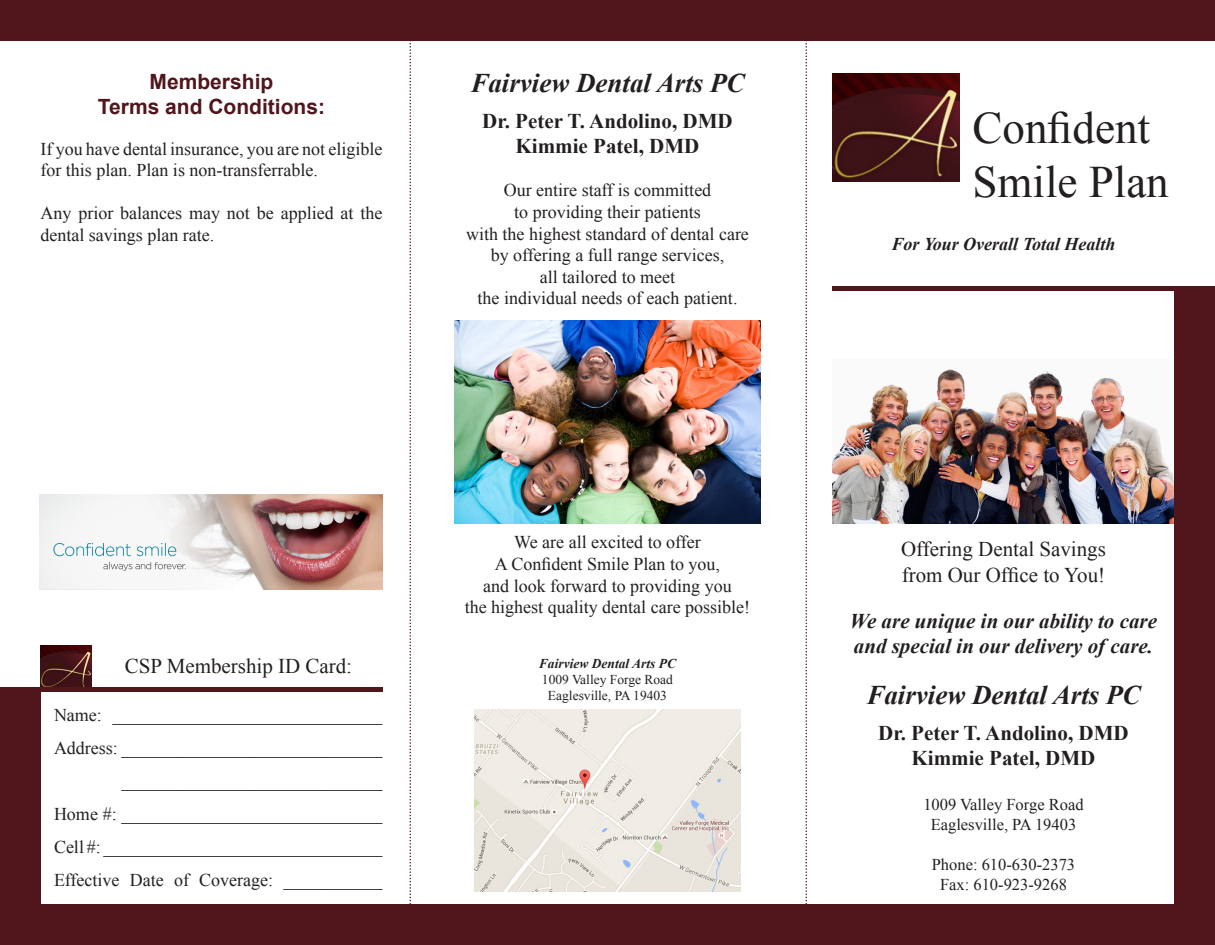
<style>
.page{position:relative;width:1215px;height:945px;background:#fff}
.page>*{position:absolute;margin:0;border:0;box-sizing:border-box;transform-origin:0 0}
.t1{font:45px "Times New Roman";color:#231f20}
.t2{font:italic 700 27px "Times New Roman";color:#231f20}
.t3{font:700 21px "Times New Roman";color:#231f20}
.t4{font:21px "Times New Roman";color:#231f20}
.t5{font:italic 700 21px/25.2px "Times New Roman";color:#231f20}
.t6{font:700 21px "Arial";color:#51151c}
.t7{font:18px/21.6px "Times New Roman";color:#231f20}
.t8{font:italic 700 18px "Times New Roman";color:#231f20}
.t9{font:16.5px "Times New Roman";color:#231f20}
.t10{font:13.5px "Times New Roman";color:#231f20}
.t11{font:italic 700 13.5px "Times New Roman";color:#231f20}
</style>
<div class="page">
<svg style="left:410px;top:40px;width:1px;height:864px"></svg>
<svg style="left:806px;top:40px;width:1px;height:864px"></svg>
<img style="left:833px;top:74px;width:127px;height:107px">
<img style="left:832px;top:369px;width:342px;height:155px">
<div style="left:0;top:904px;width:1215px;height:41px;background:#51151c"></div>
<div style="left:1174px;top:289px;width:41px;height:636px;background:#51151c"></div>
<div style="left:0;top:688px;width:40px;height:257px;background:#51151c"></div>
<div style="left:0;top:0;width:1215px;height:40px;background:#51151c"></div>
<img style="left:40px;top:646px;width:51px;height:41px">
<div style="left:0;top:687px;width:382px;height:5px;background:#51151c"></div>
<hr style="left:832px;top:287px;width:383px;height:4px;background:#51151c">
<img style="left:454px;top:320px;width:307px;height:203px">
<img style="left:474px;top:710px;width:267px;height:182px">
<img style="left:40px;top:494px;width:342px;height:95px">
<p class="t6" style="left:150px;top:68px;width:125px">Membership</p>
<p class="t6" style="left:98px;top:93px;width:229px">Terms and Conditions:</p>
<p class="t7" style="left:40px;top:137px;width:344px">If you have dental insurance, you are not eligible for this plan. Plan is non-transferrable.</p>
<p class="t7" style="left:40px;top:202px;width:344px">Any prior balances may not be applied at the dental savings plan rate.</p>
<p class="t2" style="left:470px;top:64px;width:276px">Fairview Dental Arts PC</p>
<p class="t3" style="left:482px;top:106px;width:252px">Dr. Peter T. Andolino, DMD</p>
<p class="t3" style="left:516px;top:132px;width:185px">Kimmie Patel, DMD</p>
<p class="t7" style="left:504px;top:179px;width:209px">Our entire staff is committed</p>
<p class="t7" style="left:514px;top:201px;width:188px">to providing their patients</p>
<p class="t7" style="left:466px;top:222px;width:284px">with the highest standard of dental care</p>
<p class="t7" style="left:491px;top:244px;width:235px">by offering a full range services,</p>
<p class="t7" style="left:540px;top:266px;width:137px">all tailored to meet</p>
<p class="t7" style="left:478px;top:287px;width:261px">the individual needs of each patient.</p>
<p class="t4" style="left:125px;top:652px;width:229px">CSP Membership ID Card:</p>
<p class="t7" style="left:54px;top:704px;width:330px">Name: ______________________________</p>
<p class="t7" style="left:54px;top:737px;width:330px">Address: _____________________________</p>
<p class="t7" style="left:122px;top:770px;width:262px">_____________________________</p>
<p class="t7" style="left:54px;top:803px;width:330px">Home #: _____________________________</p>
<p class="t7" style="left:54px;top:836px;width:330px">Cell #: _______________________________</p>
<p class="t7" style="left:54px;top:869px;width:330px">Effective Date of Coverage: ___________</p>
<p class="t7" style="left:514px;top:531px;width:188px">We are all excited to offer</p>
<p class="t7" style="left:495px;top:553px;width:227px">A Confident Smile Plan to you,</p>
<p class="t7" style="left:483px;top:575px;width:250px">and look forward to providing you</p>
<p class="t7" style="left:465px;top:596px;width:287px">the highest quality dental care possible!</p>
<p class="t11" style="left:539px;top:654px;width:139px">Fairview Dental Arts PC</p>
<p class="t10" style="left:542px;top:670px;width:133px">1009 Valley Forge Road</p>
<p class="t10" style="left:548px;top:687px;width:121px">Eaglesville, PA 19403</p>
<p class="t1" style="left:973px;top:97px;width:179px">Confident</p>
<p class="t1" style="left:973px;top:151px;width:198px">Smile Plan</p>
<p class="t8" style="left:891px;top:232px;width:226px">For Your Overall Total Health</p>
<p class="t4" style="left:901px;top:535px;width:206px">Offering Dental Savings</p>
<p class="t4" style="left:902px;top:560px;width:205px">from Our Office to You!</p>
<p class="t5" style="left:850px;top:608px;width:309px">We are unique in our ability to care and special in our delivery of care.</p>
<p class="t2" style="left:866px;top:676px;width:276px">Fairview Dental Arts PC</p>
<p class="t3" style="left:878px;top:719px;width:252px">Dr. Peter T. Andolino, DMD</p>
<p class="t3" style="left:912px;top:744px;width:185px">Kimmie Patel, DMD</p>
<p class="t9" style="left:923px;top:794px;width:162px">1009 Valley Forge Road</p>
<p class="t9" style="left:931px;top:814px;width:147px">Eaglesville, PA 19403</p>
<p class="t9" style="left:932px;top:853px;width:145px">Phone: 610-630-2373</p>
<p class="t9" style="left:940px;top:873px;width:128px">Fax: 610-923-9268</p>
</div>
